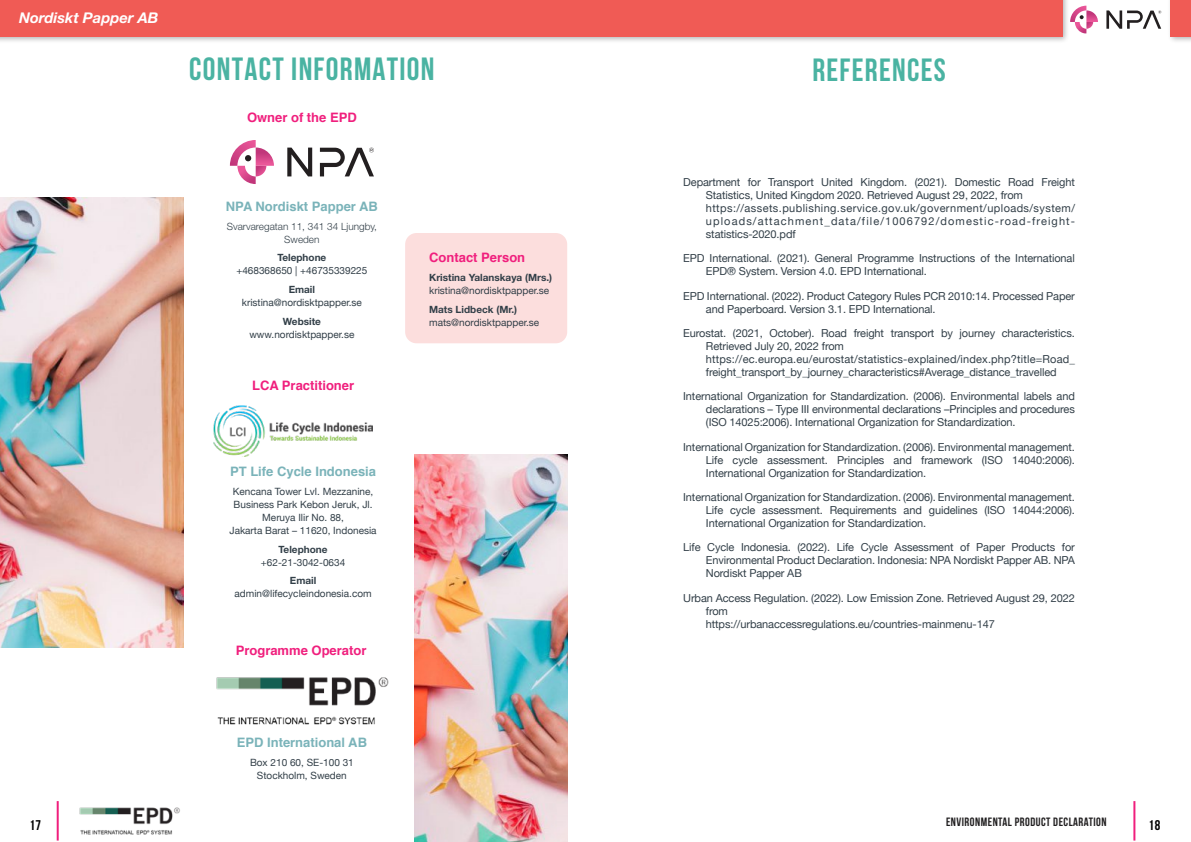
<style>
.page{position:relative;width:1191px;height:842px;background:#fff}
.page>*{position:absolute;margin:0;border:0;box-sizing:border-box;transform-origin:0 0}
.t1{font:700 32px "Bebas Neue";letter-spacing:.04em;color:#4ab3a2}
.t2{font:italic 700 14.8px "Helvetica Neue LT Std";color:#fff}
.t3{font:700 14px "Bebas Neue";color:#000}
.t4{font:700 13px "Helvetica";color:#f01f7d}
.t5{font:700 13px "Helvetica";color:#7ab3b9}
.t6{font:700 12px "Bebas Neue";letter-spacing:.04em;color:#1f1d1e}
.t7{font:11px/13px "Helvetica Neue";letter-spacing:-.01em;color:#323f48}
.t8{font:10px/13px "Helvetica Neue";color:#323f48;text-align:center}
.t9{font:700 10px "Helvetica Neue LT Std";color:#323f48}
.t10{font:300 10px/13px "Helvetica Neue LT Std";color:#323f48;text-align:center}
</style>
<div class="page">
<img style="left:216px;top:677px;width:173px;height:48px">
<img style="left:213px;top:406px;width:159px;height:51px">
<svg style="left:230px;top:140px;width:44px;height:44px"></svg>
<svg style="left:287px;top:148px;width:25px;height:28px"></svg>
<svg style="left:320px;top:148px;width:54px;height:28px"></svg>
<div style="left:405px;top:233px;width:162px;height:110px;background:#fcdedd;border-radius:11px"></div>
<img style="left:0;top:197px;width:183px;height:450px">
<img style="left:414px;top:454px;width:153px;height:388px">
<svg style="left:1070px;top:6px;width:28px;height:27px"></svg>
<svg style="left:1106px;top:10px;width:55px;height:19px"></svg>
<img style="left:79px;top:807px;width:101px;height:28px">
<hr style="left:1133px;top:801px;width:2px;height:39px;background:#f01f7d">
<hr style="left:57px;top:801px;width:2px;height:39px;background:#f01f7d">
<div style="left:0;top:0;width:1069px;height:44px;background:#000;opacity:.3"></div>
<div style="left:0;top:0;width:1062px;height:36px;background:#f05b55"></div>
<div style="left:1167px;top:0;width:24px;height:44px;background:#000;opacity:.3"></div>
<div style="left:1170px;top:0;width:21px;height:36px;background:#f05b55"></div>
<h2 class="t2" style="left:19px;top:8px;width:141px">Nordiskt Papper AB</h2>
<h1 class="t1" style="left:189px;top:51px;width:247px">CONTACT INFORMATION</h1>
<p class="t4" style="left:247px;top:107px;width:111px">Owner of the EPD</p>
<p class="t5" style="left:226px;top:196px;width:153px">NPA Nordiskt Papper AB</p>
<p class="t10" style="left:227px;top:219px;width:152px">Svarvaregatan 11, 341 34 Ljungby,<br>Sweden</p>
<p class="t9" style="left:277px;top:252px;width:50px">Telephone</p>
<p class="t8" style="left:236px;top:265px;width:132px">+468368650 | +46735339225</p>
<p class="t9" style="left:289px;top:283px;width:28px">Email</p>
<p class="t8" style="left:242px;top:297px;width:122px">kristina@nordisktpapper.se</p>
<p class="t9" style="left:283px;top:315px;width:40px">Website</p>
<p class="t8" style="left:249px;top:328px;width:106px">www.nordisktpapper.se</p>
<p class="t4" style="left:252px;top:375px;width:104px">LCA Practitioner</p>
<p class="t5" style="left:230px;top:461px;width:147px">PT Life Cycle Indonesia</p>
<p class="t8" style="left:229px;top:486px;width:149px">Kencana Tower Lvl. Mezzanine,<br>Business Park Kebon Jeruk, Jl.<br>Meruya Ilir No. 88,<br>Jakarta Barat – 11620, Indonesia</p>
<p class="t9" style="left:279px;top:543px;width:50px">Telephone</p>
<p class="t8" style="left:261px;top:556px;width:86px">+62-21-3042-0634</p>
<p class="t9" style="left:290px;top:575px;width:28px">Email</p>
<p class="t8" style="left:234px;top:588px;width:139px">admin@lifecycleindonesia.com</p>
<p class="t4" style="left:236px;top:640px;width:132px">Programme Operator</p>
<p class="t5" style="left:237px;top:732px;width:132px">EPD International AB</p>
<p class="t8" style="left:250px;top:756px;width:105px">Box 210 60, SE-100 31<br>Stockholm, Sweden</p>
<p class="t4" style="left:429px;top:247px;width:98px">Contact Person</p>
<p class="t9" style="left:429px;top:271px;width:124px">Kristina Yalanskaya (Mrs.)</p>
<p class="t8" style="left:429px;top:284px;width:122px">kristina@nordisktpapper.se</p>
<p class="t9" style="left:429px;top:303px;width:89px">Mats Lidbeck (Mr.)</p>
<p class="t8" style="left:429px;top:316px;width:112px">mats@nordisktpapper.se</p>
<h1 class="t1" style="left:812px;top:52px;width:135px">REFERENCES</h1>
<p class="t7" style="left:706px;top:176px;width:371px;text-indent:-23px">Department for Transport United Kingdom. (2021). Domestic Road Freight Statistics, United Kingdom 2020. Retrieved August 29, 2022, from https://assets.publishing.service.gov.uk/government/uploads/system/ uploads/attachment_data/file/1006792/domestic-road-freight&shy;statistics-2020.pdf</p>
<p class="t7" style="left:706px;top:252px;width:370px;text-indent:-23px">EPD International. (2021). General Programme Instructions of the International<br>EPD® System. Version 4.0. EPD International.</p>
<p class="t7" style="left:706px;top:290px;width:370px;text-indent:-23px">EPD International. (2022). Product Category Rules PCR 2010:14. Processed Paper and Paperboard. Version 3.1. EPD International.</p>
<p class="t7" style="left:706px;top:327px;width:370px;text-indent:-23px">Eurostat. (2021, October). Road freight transport by journey characteristics.<br>Retrieved July 20, 2022 from https://ec.europa.eu/eurostat/statistics-explained/index.php?title=Road_ freight_transport_by_journey_characteristics#Average_distance_travelled</p>
<p class="t7" style="left:706px;top:390px;width:370px;text-align:justify;text-indent:-23px">International Organization for Standardization. (2006). Environmental labels and declarations – Type III environmental declarations –Principles and procedures (ISO 14025:2006). International Organization for Standardization.</p>
<p class="t7" style="left:706px;top:441px;width:370px;text-align:justify;text-indent:-23px">International Organization for Standardization. (2006). Environmental management.<br>Life cycle assessment. Principles and framework (ISO 14040:2006).<br>International Organization for Standardization.</p>
<p class="t7" style="left:706px;top:491px;width:370px;text-align:justify;text-indent:-23px">International Organization for Standardization. (2006). Environmental management.<br>Life cycle assessment. Requirements and guidelines (ISO 14044:2006).<br>International Organization for Standardization.</p>
<p class="t7" style="left:706px;top:541px;width:370px;text-align:justify;text-indent:-23px">Life Cycle Indonesia. (2022). Life Cycle Assessment of Paper Products for Environmental Product Declaration. Indonesia: NPA Nordiskt Papper AB. NPA Nordiskt Papper AB</p>
<p class="t7" style="left:706px;top:592px;width:370px;text-indent:-23px">Urban Access Regulation. (2022). Low Emission Zone. Retrieved August 29, 2022 from<br>https://urbanaccessregulations.eu/countries-mainmenu-147</p>
<p class="t6" style="left:946px;top:815px;width:162px">ENVIRONMENTAL PRODUCT DECLARATION</p>
<p class="t3" style="left:29px;top:817px;width:13px">17</p>
<p class="t3" style="left:1148px;top:817px;width:13px">18</p>
</div>
